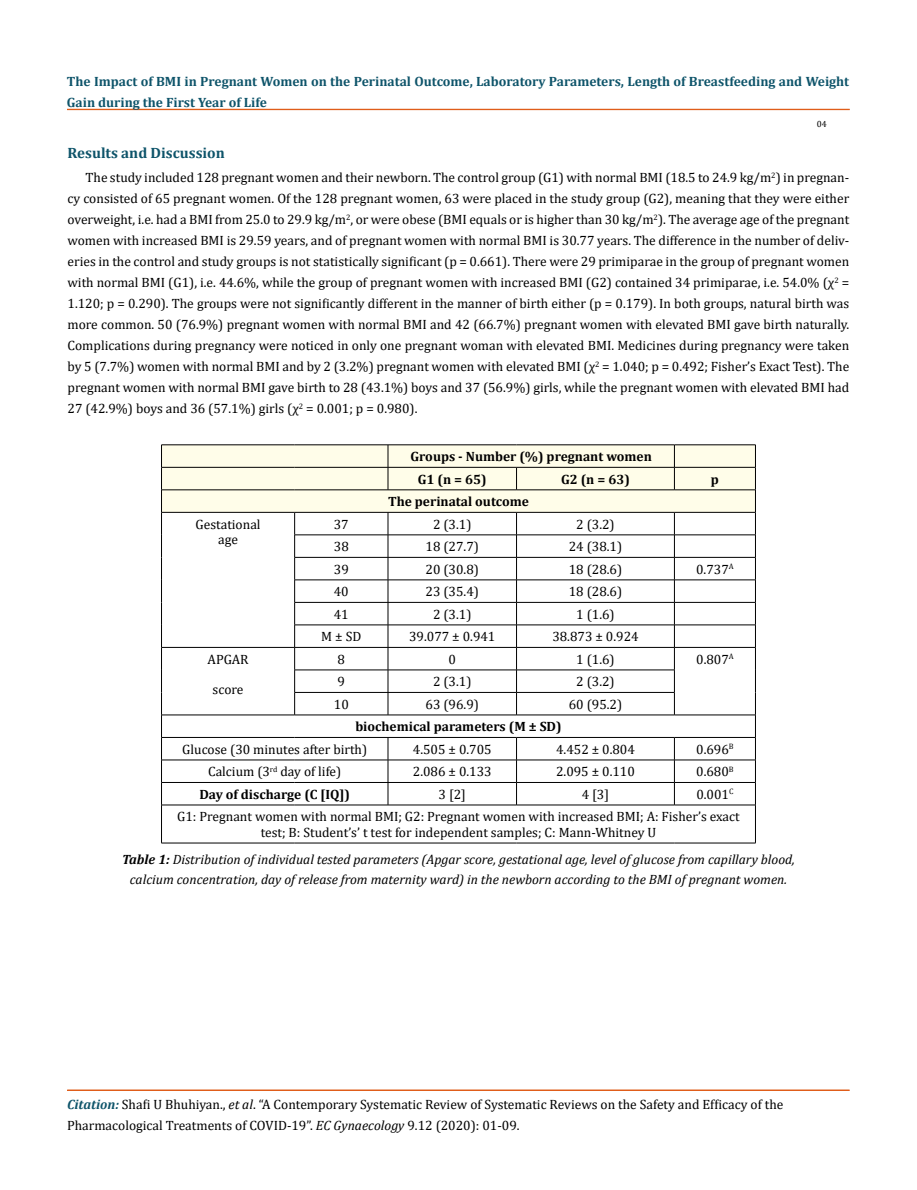
<style>
.page{position:relative;width:917px;height:1190px;background:#fff}
.page>*{position:absolute;margin:0;border:0;box-sizing:border-box;transform-origin:0 0}
.t1{font:700 15px "Cambria";color:#0e546a}
.t2{font:13.5px/21px "Cambria";color:#000}
.t3{font:italic 13.5px/27.2px "Cambria";color:#000;text-align:center}
.t4{font:700 13.5px/21px "Cambria";color:#0e546a}
.t5{font:700 13.5px/22.5px "Cambria";color:#000}
.t6{font:9px "Cambria";color:#000}
.s1{font-style:normal}
.s2{font-weight:700}
.s3{font-weight:700;font-style:italic;color:#0e546a}
.s4{font-style:italic}
</style>
<div class="page">
<div style="left:67px;top:109px;width:782px;height:1px;border:1px solid #e05d1a"></div>
<div style="left:67px;top:1090px;width:782px;height:1px;border:1px solid #e05d1a"></div>
<hr style="left:161px;top:444px;width:133px;height:1px;background:#000">
<hr style="left:294px;top:444px;width:94px;height:1px;background:#000">
<hr style="left:388px;top:444px;width:128px;height:1px;background:#000">
<hr style="left:516px;top:444px;width:158px;height:1px;background:#000">
<hr style="left:674px;top:444px;width:81px;height:1px;background:#000">
<svg style="left:161px;top:445px;width:595px;height:359px"></svg>
<hr style="left:161px;top:804px;width:133px;height:1px;background:#000">
<hr style="left:161px;top:805px;width:1px;height:37px;background:#000">
<hr style="left:294px;top:804px;width:94px;height:1px;background:#000">
<hr style="left:388px;top:804px;width:128px;height:1px;background:#000">
<hr style="left:516px;top:804px;width:158px;height:1px;background:#000">
<hr style="left:674px;top:804px;width:81px;height:1px;background:#000">
<hr style="left:755px;top:805px;width:1px;height:37px;background:#000">
<hr style="left:161px;top:842px;width:133px;height:1px;background:#000">
<hr style="left:294px;top:842px;width:94px;height:1px;background:#000">
<hr style="left:388px;top:842px;width:128px;height:1px;background:#000">
<hr style="left:516px;top:842px;width:158px;height:1px;background:#000">
<hr style="left:674px;top:842px;width:81px;height:1px;background:#000">
<p class="t4" style="left:67px;top:71px;width:783px">The Impact of BMI in Pregnant Women on the Perinatal Outcome, Laboratory Parameters, Length of Breastfeeding and Weight<br>Gain during the First Year of Life</p>
<p class="t6" style="left:816px;top:118px;width:11px">04</p>
<p class="t1" style="left:68px;top:143px;width:159px">Results and Discussion</p>
<p class="t2" style="left:67px;top:167px;width:783px;text-align:justify;text-indent:18px">The study included 128 pregnant women and their newborn. The control group (G1) with normal BMI (18.5 to 24.9 kg/m<sup>2</sup>) in pregnan&shy;cy consisted of 65 pregnant women. Of the 128 pregnant women, 63 were placed in the study group (G2), meaning that they were either overweight, i.e. had a BMI from 25.0 to 29.9 kg/m<sup>2</sup>, or were obese (BMI equals or is higher than 30 kg/m<sup>2</sup>). The average age of the pregnant women with increased BMI is 29.59 years, and of pregnant women with normal BMI is 30.77 years. The difference in the number of deliv&shy;eries in the control and study groups is not statistically significant (p = 0.661). There were 29 primiparae in the group of pregnant women with normal BMI (G1), i.e. 44.6%, while the group of pregnant women with increased BMI (G2) contained 34 primiparae, i.e. 54.0% (χ<sup>2</sup> = 1.120; p = 0.290). The groups were not significantly different in the manner of birth either (p = 0.179). In both groups, natural birth was more common. 50 (76.9%) pregnant women with normal BMI and 42 (66.7%) pregnant women with elevated BMI gave birth naturally.<br>Complications during pregnancy were noticed in only one pregnant woman with elevated BMI. Medicines during pregnancy were taken by 5 (7.7%) women with normal BMI and by 2 (3.2%) pregnant women with elevated BMI (χ<sup>2</sup> = 1.040; p = 0.492; Fisher’s Exact Test). The pregnant women with normal BMI gave birth to 28 (43.1%) boys and 37 (56.9%) girls, while the pregnant women with elevated BMI had 27 (42.9%) boys and 36 (57.1%) girls (χ<sup>2</sup> = 0.001; p = 0.980).</p>
<p class="t5" style="left:418px;top:445px;width:235px;text-indent:-7px">Groups - Number (%) pregnant women<br>G1 (n = 65)</p>
<p class="t5" style="left:561px;top:467px;width:70px">G2 (n = 63)</p>
<p class="t5" style="left:711px;top:467px;width:10px">p</p>
<p class="t5" style="left:388px;top:490px;width:142px">The perinatal outcome</p>
<p class="t2" style="left:195px;top:516px;width:67px;line-height:15.6px;text-align:center">Gestational age</p>
<p class="t2" style="left:334px;top:513px;width:16px">37</p>
<p class="t2" style="left:433px;top:513px;width:40px">2 (3.1)</p>
<p class="t2" style="left:576px;top:513px;width:40px">2 (3.2)</p>
<p class="t2" style="left:334px;top:536px;width:16px">38</p>
<p class="t2" style="left:425px;top:536px;width:55px">18 (27.7)</p>
<p class="t2" style="left:568px;top:536px;width:55px">24 (38.1)</p>
<p class="t2" style="left:334px;top:559px;width:16px">39</p>
<p class="t2" style="left:425px;top:559px;width:55px">20 (30.8)</p>
<p class="t2" style="left:568px;top:559px;width:55px">18 (28.6)</p>
<p class="t2" style="left:696px;top:559px;width:39px">0.737<sup>A</sup></p>
<p class="t2" style="left:334px;top:581px;width:16px">40</p>
<p class="t2" style="left:425px;top:581px;width:55px">23 (35.4)</p>
<p class="t2" style="left:568px;top:581px;width:55px">18 (28.6)</p>
<p class="t2" style="left:334px;top:603px;width:16px">41</p>
<p class="t2" style="left:433px;top:603px;width:40px">2 (3.1)</p>
<p class="t2" style="left:576px;top:603px;width:40px">1 (1.6)</p>
<p class="t2" style="left:321px;top:626px;width:42px">M ± SD</p>
<p class="t2" style="left:409px;top:626px;width:88px">39.077 ± 0.941</p>
<p class="t2" style="left:552px;top:626px;width:88px">38.873 ± 0.924</p>
<p class="t2" style="left:337px;top:648px;width:9px">8</p>
<p class="t2" style="left:448px;top:648px;width:9px">0</p>
<p class="t2" style="left:576px;top:648px;width:40px">1 (1.6)</p>
<p class="t2" style="left:696px;top:648px;width:39px">0.807<sup>A</sup></p>
<p class="t2" style="left:337px;top:671px;width:9px">9</p>
<p class="t2" style="left:433px;top:671px;width:40px">2 (3.1)</p>
<p class="t2" style="left:576px;top:671px;width:40px">2 (3.2)</p>
<p class="t2" style="left:334px;top:693px;width:16px">10</p>
<p class="t2" style="left:425px;top:693px;width:55px">63 (96.9)</p>
<p class="t2" style="left:568px;top:693px;width:55px">60 (95.2)</p>
<p class="t5" style="left:355px;top:715px;width:208px">biochemical parameters (M ± SD)</p>
<p class="t2" style="left:182px;top:739px;width:186px">Glucose (30 minutes after birth)</p>
<p class="t2" style="left:413px;top:739px;width:80px">4.505 ± 0.705</p>
<p class="t2" style="left:556px;top:739px;width:80px">4.452 ± 0.804</p>
<p class="t2" style="left:696px;top:739px;width:39px">0.696<sup>B</sup></p>
<p class="t2" style="left:208px;top:761px;width:135px">Calcium (3<sup>rd</sup> day of life)</p>
<p class="t2" style="left:413px;top:761px;width:80px">2.086 ± 0.133</p>
<p class="t2" style="left:556px;top:761px;width:80px">2.095 ± 0.110</p>
<p class="t2" style="left:696px;top:761px;width:39px">0.680<sup>B</sup></p>
<p class="t5" style="left:199px;top:782px;width:152px">Day of discharge (C [IQ])</p>
<p class="t2" style="left:438px;top:783px;width:29px">3 [2]</p>
<p class="t2" style="left:581px;top:783px;width:29px">4 [3]</p>
<p class="t2" style="left:207px;top:648px;width:43px">APGAR</p>
<p class="t2" style="left:213px;top:679px;width:32px">score</p>
<p class="t2" style="left:177px;top:783px;width:564px;line-height:22.5px;text-indent:519px">0.001<sup>C<br></sup>G1: Pregnant women with normal BMI; G2: Pregnant women with increased BMI; A: Fisher’s exact</p>
<p class="t3" style="left:122px;top:818px;width:674px"><span class="s1">test; B: Student’s’ t test for independent samples; C: Mann-Whitney U<br></span><span class="s2">Table 1:</span> Distribution of individual tested parameters (Apgar score, gestational age, level of glucose from capillary blood,</p>
<p class="t3" style="left:130px;top:865px;width:658px">calcium concentration, day of release from maternity ward) in the newborn according to the BMI of pregnant women.</p>
<p class="t2" style="left:67px;top:1093px;width:717px"><span class="s3">Citation:</span> Shafi U Bhuhiyan., <span class="s4">et al</span>. “A Contemporary Systematic Review of Systematic Reviews on the Safety and Efficacy of the<br>Pharmacological Treatments of COVID-19”. <span class="s4">EC Gynaecology</span> 9.12 (2020): 01-09.</p>
</div>
